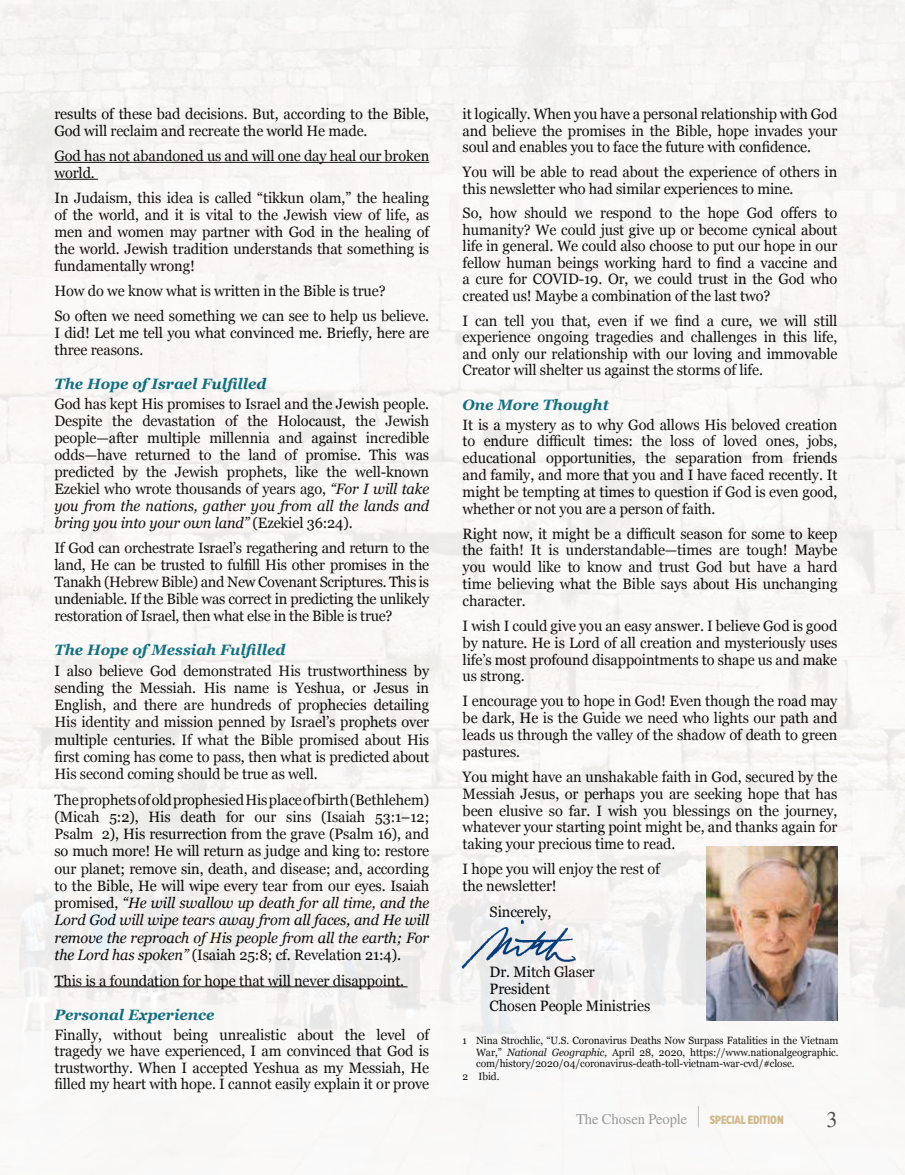
<style>
.page{position:relative;width:905px;height:1175px;background:#fff}
.page>*{position:absolute;margin:0;border:0;box-sizing:border-box;transform-origin:0 0}
.t1{font:22.5px "STIX General";color:#414042}
.t2{font:15px/16.8px "Georgia";letter-spacing:-.01em;color:#000;text-align:justify}
.t3{font:italic 700 15px "Georgia";color:#00687c}
.t4{font:15px "STIX General";letter-spacing:-.01em;color:#939598}
.t5{font:10.5px/11.2px "Georgia";letter-spacing:-.01em;color:#000;text-align:justify}
.s1{font-style:italic}
.s2{font-weight:700;font-size:30px}
.s3{font-family:"Gotham X Narrow";font-weight:900;font-size:12px;color:#d1b786}
</style>
<div class="page">
<img style="left:0;top:0;width:904px;height:1174px">
<p class="t2" style="left:54px;top:105px;width:376px">results of these bad decisions. But, according to the Bible,<br>God will reclaim and recreate the world He made.</p>
<p class="t2" style="left:54px;top:149px;width:376px">God has not abandoned us and will one day heal our broken world.</p>
<p class="t2" style="left:54px;top:191px;width:376px">In Judaism, this idea is called “tikkun olam,” the healing of the world, and it is vital to the Jewish view of life, as men and women may partner with God in the healing of the world. Jewish tradition understands that something is fundamentally wrong!</p>
<p class="t2" style="left:54px;top:277px;width:376px;line-height:25.2px">How do we know what is written in the Bible is true?<br>So often we need something we can see to help us believe.</p>
<p class="t2" style="left:54px;top:323px;width:376px">I did! Let me tell you what convinced me. Briefly, here are three reasons.</p>
<p class="t3" style="left:54px;top:373px;width:213px">The Hope of Israel Fulfilled</p>
<p class="t2" style="left:54px;top:396px;width:376px">God has kept His promises to Israel and the Jewish people.<br>Despite the devastation of the Holocaust, the Jewish people—after multiple millennia and against incredible odds—have returned to the land of promise. This was predicted by the Jewish prophets, like the well-known Ezekiel who wrote thousands of years ago, <span class="s1">“For I will take you from the nations, gather you from all the lands and bring you into your own land”</span> (Ezekiel 36:24).</p>
<p class="t2" style="left:54px;top:540px;width:376px">If God can orchestrate Israel’s regathering and return to the land, He can be trusted to fulfill His other promises in the Tanakh (Hebrew Bible) and New Covenant Scriptures. This is undeniable. If the Bible was correct in predicting the unlikely restoration of Israel, then what else in the Bible is true?</p>
<p class="t3" style="left:54px;top:639px;width:232px">The Hope of Messiah Fulfilled</p>
<p class="t2" style="left:54px;top:663px;width:376px;line-height:17.2px">I also believe God demonstrated His trustworthiness by sending the Messiah. His name is Yeshua, or Jesus in English, and there are hundreds of prophecies detailing His identity and mission penned by Israel’s prophets over multiple centuries. If what the Bible promised about His first coming has come to pass, then what is predicted about His second coming should be true as well.</p>
<p class="t2" style="left:54px;top:790px;width:376px;line-height:17.2px">The prophets of old prophesied His place of birth (Bethlehem) (Micah 5:2), His death for our sins (Isaiah 53:1–12; Psalm 2), His resurrection from the grave (Psalm 16), and so much more! He will return as judge and king to: restore our planet; remove sin, death, and disease; and, according to the Bible, He will wipe every tear from our eyes. Isaiah promised, <span class="s1">“He will swallow up death for all time, and the Lord God will wipe tears away from all faces, and He will remove the reproach of His people from all the earth; For the Lord has spoken”</span> (Isaiah 25:8; cf. Revelation 21:4).</p>
<p class="t2" style="left:54px;top:973px;width:351px">This is a foundation for hope that will never disappoint.</p>
<p class="t3" style="left:54px;top:1008px;width:162px">Personal Experience</p>
<p class="t2" style="left:54px;top:1027px;width:376px">Finally, without being unrealistic about the level of tragedy we have experienced, I am convinced that God is trustworthy. When I accepted Yeshua as my Messiah, He filled my heart with hope. I cannot easily explain it or prove</p>
<p class="t2" style="left:462px;top:107px;width:376px">it logically. When you have a personal relationship with God and believe the promises in the Bible, hope invades your soul and enables you to face the future with confidence.</p>
<p class="t2" style="left:462px;top:165px;width:376px">You will be able to read about the experience of others in this newsletter who had similar experiences to mine.</p>
<p class="t2" style="left:462px;top:204px;width:376px">So, how should we respond to the hope God offers to humanity? We could just give up or become cynical about life in general. We could also choose to put our hope in our fellow human beings working hard to find a vaccine and a cure for COVID-19. Or, we could trust in the God who created us! Maybe a combination of the last two?</p>
<p class="t2" style="left:462px;top:312px;width:376px">I can tell you that, even if we find a cure, we will still experience ongoing tragedies and challenges in this life, and only our relationship with our loving and immovable Creator will shelter us against the storms of life.</p>
<p class="t3" style="left:462px;top:398px;width:148px">One More Thought</p>
<p class="t2" style="left:462px;top:417px;width:376px">It is a mystery as to why God allows His beloved creation to endure difficult times: the loss of loved ones, jobs, educational opportunities, the separation from friends and family, and more that you and I have faced recently. It might be tempting at times to question if God is even good, whether or not you are a person of faith.</p>
<p class="t2" style="left:462px;top:524px;width:376px">Right now, it might be a difficult season for some to keep the faith! It is understandable—times are tough! Maybe you would like to know and trust God but have a hard time believing what the Bible says about His unchanging character.</p>
<p class="t2" style="left:462px;top:618px;width:376px">I wish I could give you an easy answer. I believe God is good by nature. He is Lord of all creation and mysteriously uses life’s most profound disappointments to shape us and make us strong.</p>
<p class="t2" style="left:462px;top:694px;width:376px">I encourage you to hope in God! Even though the road may be dark, He is the Guide we need who lights our path and leads us through the valley of the shadow of death to green pastures.</p>
<p class="t2" style="left:462px;top:769px;width:376px">You might have an unshakable faith in God, secured by the Messiah Jesus, or perhaps you are seeking hope that has been elusive so far. I wish you blessings on the journey, whatever your starting point might be, and thanks again for taking your precious time to read.</p>
<p class="t2" style="left:462px;top:861px;width:199px">I hope you will enjoy the rest of the newsletter!</p>
<p class="t2" style="left:489px;top:904px;width:63px">Sincerely,</p>
<p class="t2" style="left:489px;top:964px;width:162px;line-height:17.2px;text-align:left">Dr. Mitch Glaser<br>President<br>Chosen People Ministries</p>
<p class="t5" style="left:476px;top:1036px;width:364px;text-indent:-13px">1 Nina Strochlic, “U.S. Coronavirus Deaths Now Surpass Fatalities in the Vietnam War,” <span class="s1">National Geographic,</span> April 28, 2020, https://www.nationalgeographic. com/history/2020/04/coronavirus-death-toll-vietnam-war-cvd/#close.</p>
<p class="t5" style="left:462px;top:1072px;width:38px">2 Ibid.</p>
<p class="t4" style="left:576px;top:1113px;width:209px">The Chosen People <span class="s2">|</span> <span class="s3">SPECIAL EDITION</span></p>
<h1 class="t1" style="left:826px;top:1111px;width:12px">3</h1>
</div>
